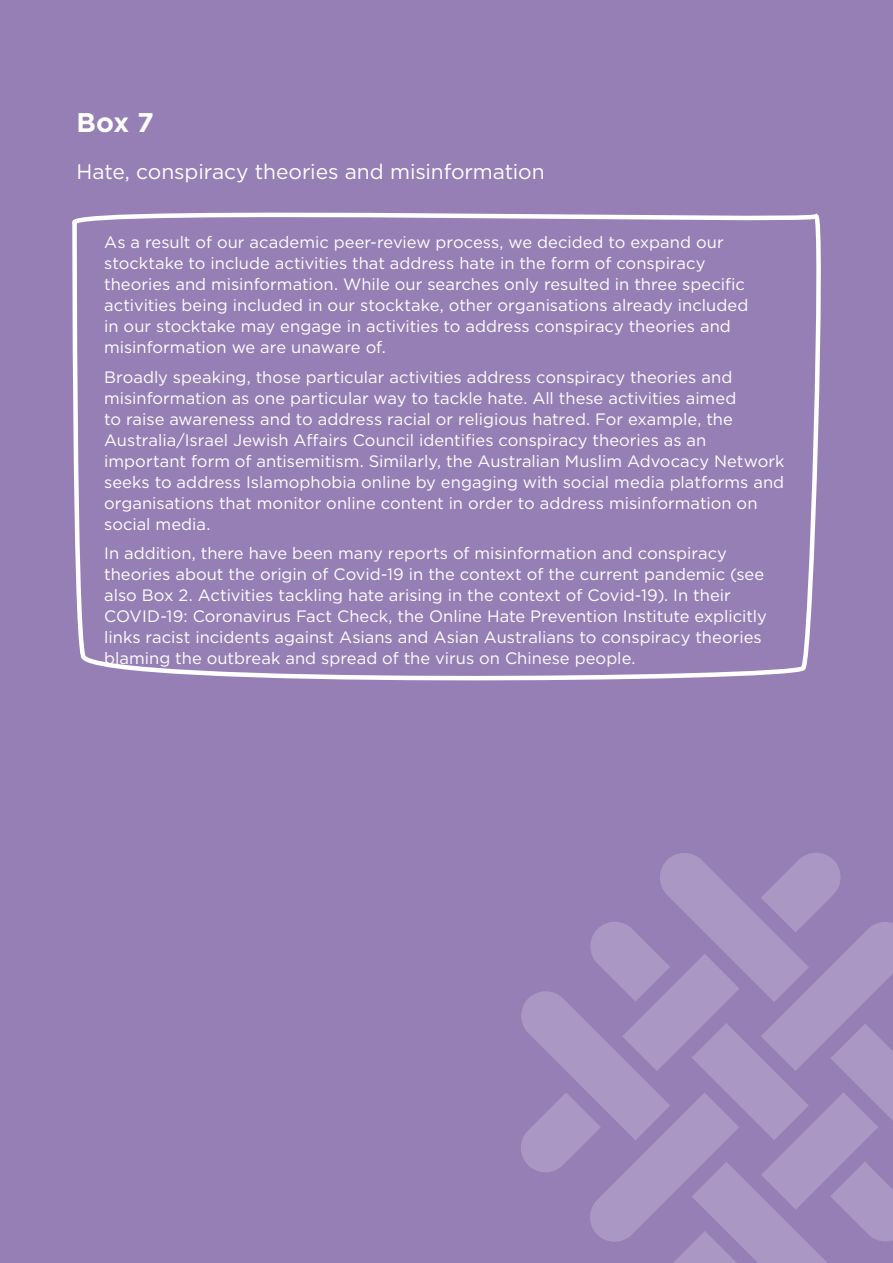
<style>
.page{position:relative;width:893px;height:1263px;background:#967fb5}
.page>*{position:absolute;margin:0;border:0;box-sizing:border-box;transform-origin:0 0}
.t1{font:700 27px "Gotham";color:#fff}
.t2{font:21px "Gotham";letter-spacing:-.005em;color:#fff}
.t3{font:16.5px/21px "Gotham";color:#fff}
</style>
<div class="page">
<svg style="left:521px;top:853px;width:372px;height:410px"></svg>
<svg style="left:71px;top:212px;width:750px;height:469px"></svg>
<p class="t1" style="left:77px;top:105px;width:79px">Box 7</p>
<p class="t2" style="left:77px;top:158px;width:470px">Hate, conspiracy theories and misinformation</p>
<p class="t3" style="left:104px;top:231px;width:646px">As a result of our academic peer-review process, we decided to expand our stocktake to include activities that address hate in the form of conspiracy theories and misinformation. While our searches only resulted in three specific activities being included in our stocktake, other organisations already included in our stocktake may engage in activities to address conspiracy theories and misinformation we are unaware of.</p>
<p class="t3" style="left:104px;top:366px;width:682px">Broadly speaking, those particular activities address conspiracy theories and misinformation as one particular way to tackle hate. All these activities aimed<br>to raise awareness and to address racial or religious hatred. For example, the Australia/Israel Jewish Affairs Council identifies conspiracy theories as an important form of antisemitism. Similarly, the Australian Muslim Advocacy Network seeks to address Islamophobia online by engaging with social media platforms and organisations that monitor online content in order to address misinformation on social media.</p>
<p class="t3" style="left:104px;top:542px;width:664px">In addition, there have been many reports of misinformation and conspiracy theories about the origin of Covid-19 in the context of the current pandemic (see also Box 2. Activities tackling hate arising in the context of Covid-19). In their COVID-19: Coronavirus Fact Check, the Online Hate Prevention Institute explicitly links racist incidents against Asians and Asian Australians to conspiracy theories blaming the outbreak and spread of the virus on Chinese people.</p>
</div>
